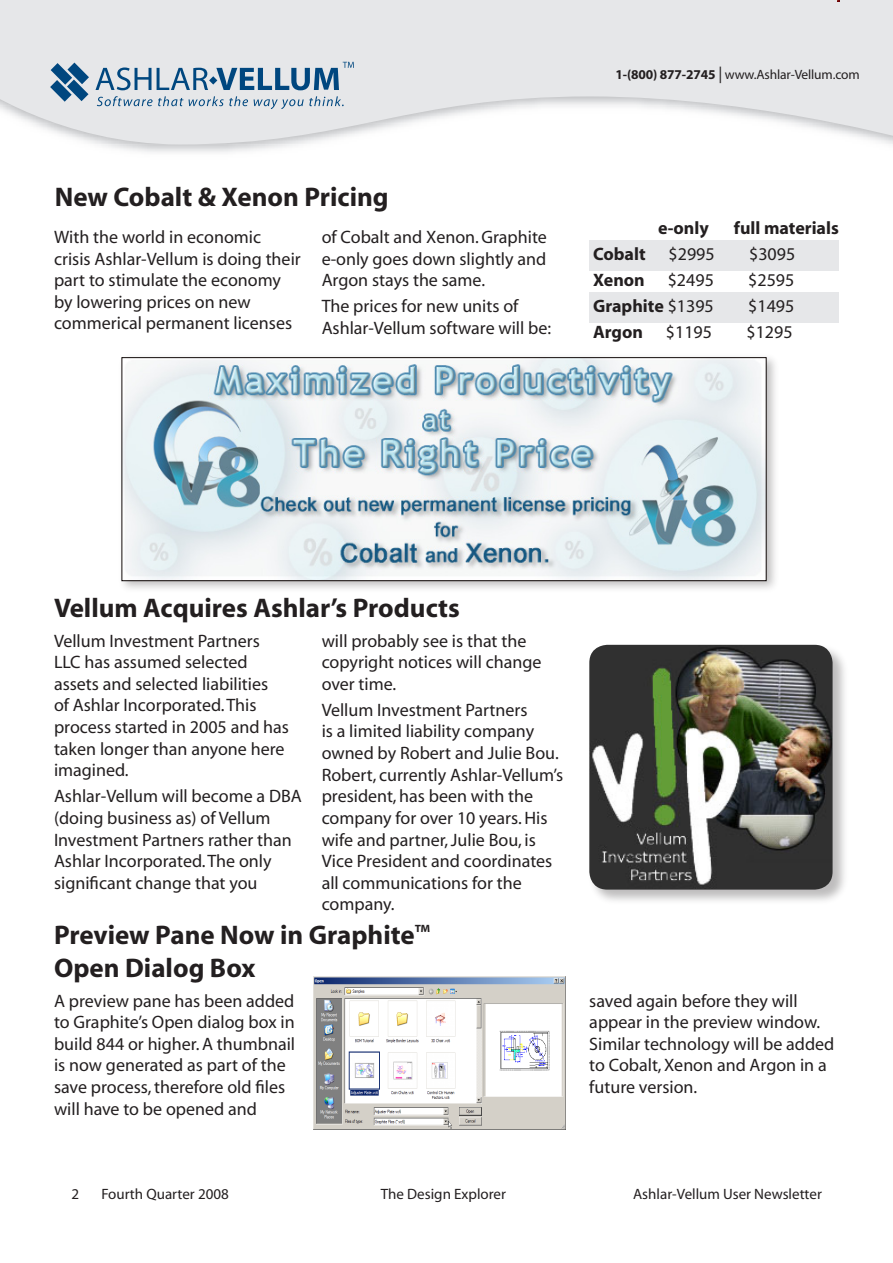
<style>
.page{position:relative;width:893px;height:1263px;background:#fff}
.page>*{position:absolute;margin:0;border:0;box-sizing:border-box;transform-origin:0 0}
.t1{font:700 27px/32.4px "Myriad";color:#231f20}
.t2{font:18px/21.6px "Myriad";color:#231f20}
.t3{font:700 18px "Myriad";color:#231f20}
.t4{font:15px "Myriad";color:#231f20}
.t5{font:13.5px "Myriad";letter-spacing:-.01em;color:#231f20}
.s1{font-weight:700}
.s2{font-size:16.5px}
.s3{font-weight:400}
</style>
<div class="page">
<svg style="left:0;top:0;width:893px;height:149px;fill:#e6e7e9"></svg>
<svg style="left:96px;top:67px;width:55px;height:23px"></svg>
<svg style="left:97px;top:96px;width:86px;height:10px"></svg>
<svg style="left:189px;top:96px;width:59px;height:10px"></svg>
<svg style="left:254px;top:96px;width:90px;height:13px"></svg>
<svg style="left:50px;top:63px;width:39px;height:39px;background:#6a91b0"></svg>
<svg style="left:157px;top:62px;width:197px;height:28px;background:#9bb3c6"></svg>
<div style="left:589px;top:292px;width:250px;height:30px;background:#e6e7e9"></div>
<div style="left:117px;top:353px;width:663px;height:242px;background:#231f20;opacity:.3"></div>
<img style="left:124px;top:359px;width:640px;height:220px">
<div style="left:122px;top:357px;width:644px;height:224px;border:1px solid #110a09"></div>
<div style="left:588px;top:643px;width:261px;height:264px;background:#231f20;opacity:.3"></div>
<img style="left:589px;top:645px;width:244px;height:245px;border-radius:18px">
<img style="left:313px;top:977px;width:252px;height:152px">
<div style="left:589px;top:240px;width:250px;height:30px;background:#e6e7e9"></div>
<p class="t1" style="left:55px;top:182px;width:335px">New Cobalt &amp; Xenon Pricing</p>
<p class="t2" style="left:54px;top:227px;width:248px">With the world in economic crisis Ashlar-Vellum is doing their part to stimulate the economy by lowering prices on new commerical permanent licenses</p>
<p class="t2" style="left:322px;top:227px;width:227px;text-align:justify">of Cobalt and Xenon. Graphite e-only goes down slightly and Argon stays the same.</p>
<p class="t2" style="left:322px;top:296px;width:231px">The prices for new units of<br>Ashlar-Vellum software will be:</p>
<p class="t5" style="left:615px;top:68px;width:246px"><span class="s1">1-(800) 877-2745</span> <span class="s2">|</span> www.Ashlar-Vellum.com</p>
<p class="t3" style="left:658px;top:219px;width:52px">e-only</p>
<p class="t3" style="left:734px;top:219px;width:106px">full materials</p>
<p class="t3" style="left:593px;top:245px;width:54px">Cobalt</p>
<p class="t2" style="left:669px;top:244px;width:48px">$2995</p>
<p class="t2" style="left:749px;top:244px;width:48px">$3095</p>
<p class="t3" style="left:593px;top:271px;width:53px">Xenon</p>
<p class="t2" style="left:668px;top:270px;width:48px">$2495</p>
<p class="t2" style="left:748px;top:270px;width:48px">$2595</p>
<p class="t3" style="left:593px;top:297px;width:122px">Graphite <span class="s3">$1395</span></p>
<p class="t2" style="left:748px;top:296px;width:48px">$1495</p>
<p class="t3" style="left:593px;top:323px;width:51px">Argon</p>
<p class="t2" style="left:666px;top:322px;width:48px">$1195</p>
<p class="t2" style="left:746px;top:322px;width:48px">$1295</p>
<p class="t1" style="left:54px;top:592px;width:407px">Vellum Acquires Ashlar’s Products</p>
<p class="t2" style="left:54px;top:631px;width:237px">Vellum Investment Partners<br>LLC has assumed selected assets and selected liabilities<br>of Ashlar Incorporated. This process started in 2005 and has taken longer than anyone here imagined.</p>
<p class="t2" style="left:54px;top:786px;width:249px">Ashlar-Vellum will become a DBA (doing business as) of Vellum<br>Investment Partners rather than<br>Ashlar Incorporated. The only significant change that you</p>
<p class="t1" style="left:54px;top:920px;width:378px">Preview Pane Now in Graphite<sup>™<br></sup>Open Dialog Box</p>
<p class="t2" style="left:54px;top:990px;width:243px">A preview pane has been added to Graphite’s Open dialog box in build 844 or higher. A thumbnail is now generated as part of the save process, therefore old files will have to be opened and</p>
<p class="t2" style="left:322px;top:630px;width:221px">will probably see is that the copyright notices will change over time.</p>
<p class="t2" style="left:322px;top:700px;width:243px">Vellum Investment Partners<br>is a limited liability company owned by Robert and Julie Bou.<br>Robert, currently Ashlar-Vellum’s president, has been with the company for over 10 years. His wife and partner, Julie Bou, is<br>Vice President and coordinates all communications for the company.</p>
<p class="t2" style="left:589px;top:990px;width:247px">saved again before they will appear in the preview window.<br>Similar technology will be added to Cobalt, Xenon and Argon in a future version.</p>
<p class="t4" style="left:71px;top:1186px;width:9px">2</p>
<p class="t4" style="left:101px;top:1186px;width:129px">Fourth Quarter 2008</p>
<p class="t4" style="left:381px;top:1186px;width:127px">The Design Explorer</p>
<p class="t4" style="left:633px;top:1186px;width:190px">Ashlar-Vellum User Newsletter</p>
</div>
